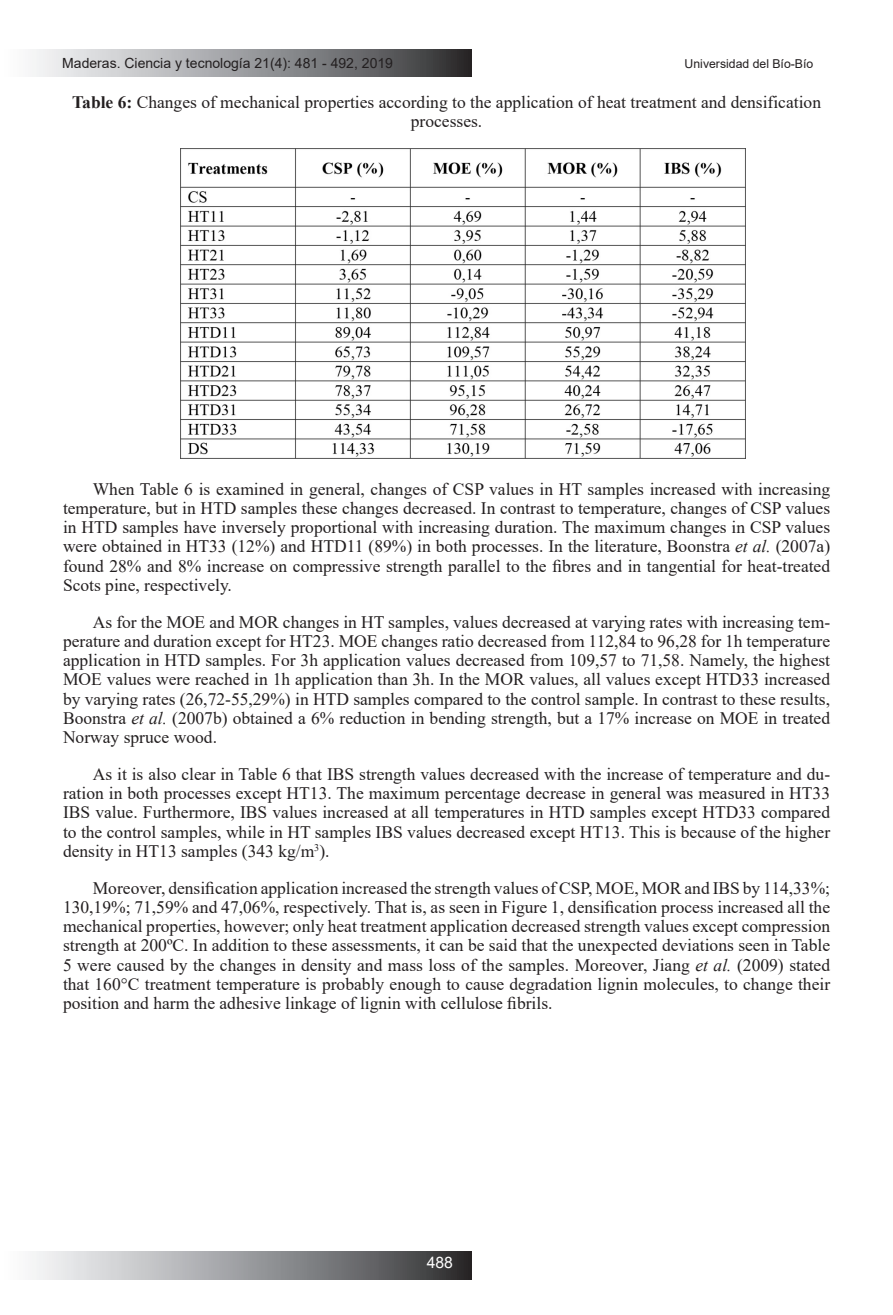
<style>
.page{position:relative;width:893px;height:1315px;background:#fff}
.page>*{position:absolute;margin:0;border:0;box-sizing:border-box;transform-origin:0 0}
.t1{font:17.5px/19.2px "Times New Roman";color:#231f20;text-align:justify}
.t2{font:15.75px "Arial";color:#fff}
.t3{font:14px "Arial";color:#231f20}
.t4{font:12.25px "Arial";color:#231f20}
.s1{font-weight:700}
.s2{font-style:italic}
</style>
<div class="page">
<div style="left:0;top:49px;width:471px;height:28px;background:linear-gradient(to right,#fff,#333436)"></div>
<div style="left:0;top:1252px;width:471px;height:27px;background:linear-gradient(to right,#fff,#333436)"></div>
<img style="left:180px;top:149px;width:565px;height:310px">
<p class="t3" style="left:62px;top:53px;width:332px">Maderas. Ciencia y tecnología 21(4): 481 - 492, 2019</p>
<p class="t4" style="left:685px;top:56px;width:130px">Universidad del Bío-Bío</p>
<p class="t1" style="left:72px;top:92px;width:750px;text-align:center"><span class="s1">Table 6:</span> Changes of mechanical properties according to the application of heat treatment and densification processes.</p>
<p class="t1" style="left:63px;top:478px;width:769px;text-indent:30px">When Table 6 is examined in general, changes of CSP values in HT samples increased with increasing temperature, but in HTD samples these changes decreased. In contrast to temperature, changes of CSP values in HTD samples have inversely proportional with increasing duration. The maximum changes in CSP values were obtained in HT33 (12%) and HTD11 (89%) in both processes. In the literature, Boonstra <span class="s2">et al.</span> (2007a) found 28% and 8% increase on compressive strength parallel to the fibres and in tangential for heat-treated Scots pine, respectively.</p>
<p class="t1" style="left:63px;top:611px;width:769px;text-indent:30px">As for the MOE and MOR changes in HT samples, values decreased at varying rates with increasing tem&shy;perature and duration except for HT23. MOE changes ratio decreased from 112,84 to 96,28 for 1h temperature application in HTD samples. For 3h application values decreased from 109,57 to 71,58. Namely, the highest MOE values were reached in 1h application than 3h. In the MOR values, all values except HTD33 increased by varying rates (26,72-55,29%) in HTD samples compared to the control sample. In contrast to these results, Boonstra <span class="s2">et al.</span> (2007b) obtained a 6% reduction in bending strength, but a 17% increase on MOE in treated Norway spruce wood.</p>
<p class="t1" style="left:63px;top:764px;width:769px;text-indent:30px">As it is also clear in Table 6 that IBS strength values decreased with the increase of temperature and du&shy;ration in both processes except HT13. The maximum percentage decrease in general was measured in HT33<br>IBS value. Furthermore, IBS values increased at all temperatures in HTD samples except HTD33 compared to the control samples, while in HT samples IBS values decreased except HT13. This is because of the higher density in HT13 samples (343 kg/m<sup>3</sup>).</p>
<p class="t1" style="left:63px;top:877px;width:769px;text-indent:30px">Moreover, densification application increased the strength values of CSP, MOE, MOR and IBS by 114,33%; 130,19%; 71,59% and 47,06%, respectively. That is, as seen in Figure 1, densification process increased all the mechanical properties, however; only heat treatment application decreased strength values except compression strength at 200ºC. In addition to these assessments, it can be said that the unexpected deviations seen in Table 5 were caused by the changes in density and mass loss of the samples. Moreover, Jiang <span class="s2">et al.</span> (2009) stated that 160°C treatment temperature is probably enough to cause degradation lignin molecules, to change their position and harm the adhesive linkage of lignin with cellulose fibrils.</p>
<p class="t2" style="left:427px;top:1252px;width:28px">488</p>
</div>
